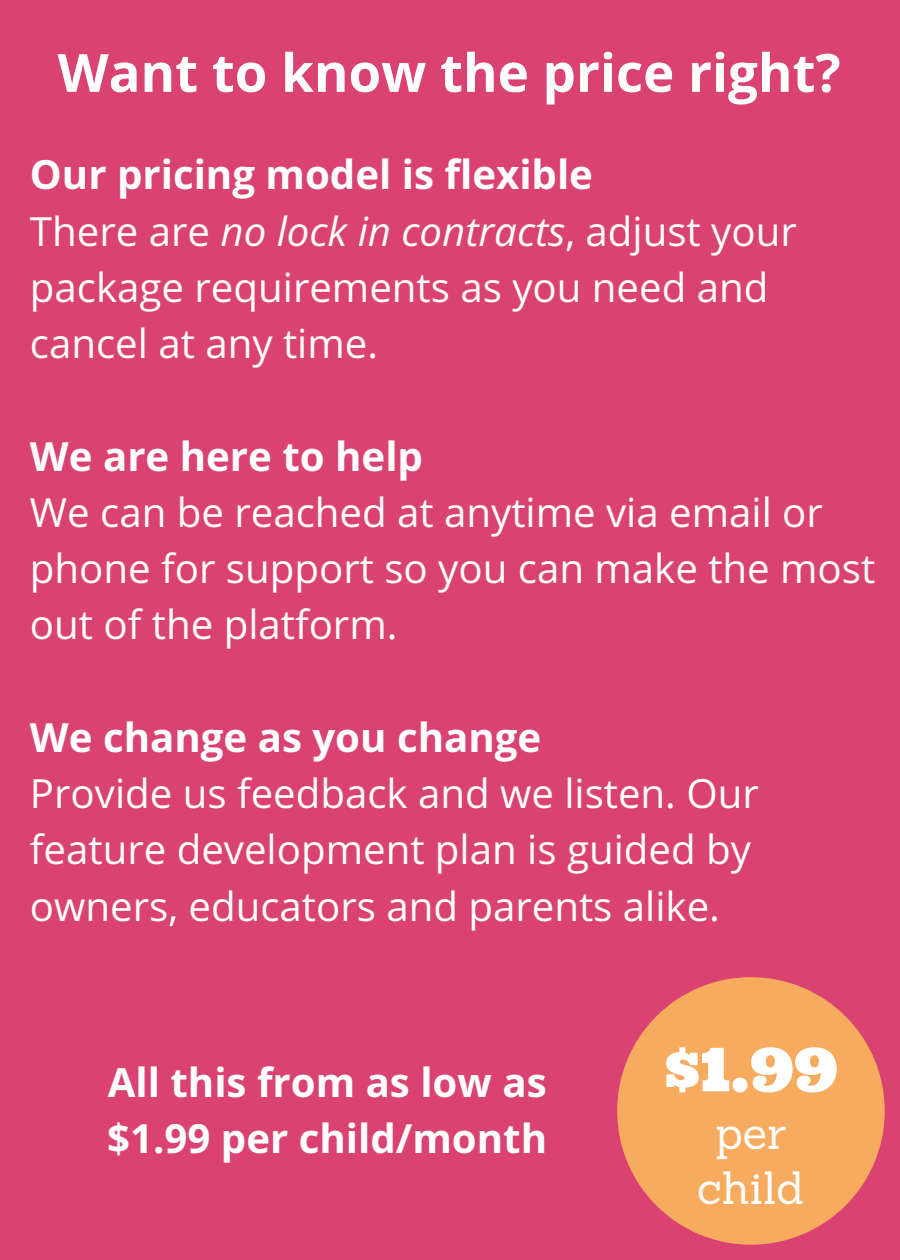
<style>
.page{position:relative;width:900px;height:1260px;background:#da4271}
.page>*{position:absolute;margin:0;border:0;box-sizing:border-box;transform-origin:0 0}
.t1{font:60.5px "Ultra";color:#fff}
.t2{font:700 52.75px "Open Sans";color:#fff}
.t3{font:45.25px/54.5px "Sanchez";color:#fff;text-align:center}
.t4{font:40.25px/56.2px "Open Sans";color:#fff}
.t5{font:700 40.25px/56.2px "Open Sans";color:#fff}
.s1{font-weight:700}
.s2{font-style:italic}
</style>
<div class="page">
<svg style="left:617px;top:977px;width:268px;height:268px;fill:#f6ab5e"></svg>
<h2 class="t2" style="left:58px;top:36px;width:785px">Want to know the price right?</h2>
<p class="t4" style="left:30px;top:146px;width:768px"><span class="s1">Our pricing model is flexible<br></span>There are <span class="s2">no lock in contracts</span>, adjust your package requirements as you need and cancel at any time.</p>
<p class="t5" style="left:30px;top:427px;width:395px">We are here to help</p>
<p class="t4" style="left:30px;top:483px;width:847px">We can be reached at anytime via email or phone for support so you can make the most out of the platform.</p>
<p class="t5" style="left:30px;top:708px;width:513px">We change as you change</p>
<p class="t4" style="left:30px;top:764px;width:730px">Provide us feedback and we listen. Our feature development plan is guided by owners, educators and parents alike.</p>
<p class="t5" style="left:107px;top:1053px;width:441px">All this from as low as $1.99 per child/month</p>
<h1 class="t1" style="left:664px;top:1030px;width:175px">$1.99</h1>
<p class="t3" style="left:697px;top:1106px;width:108px">per child</p>
</div>
